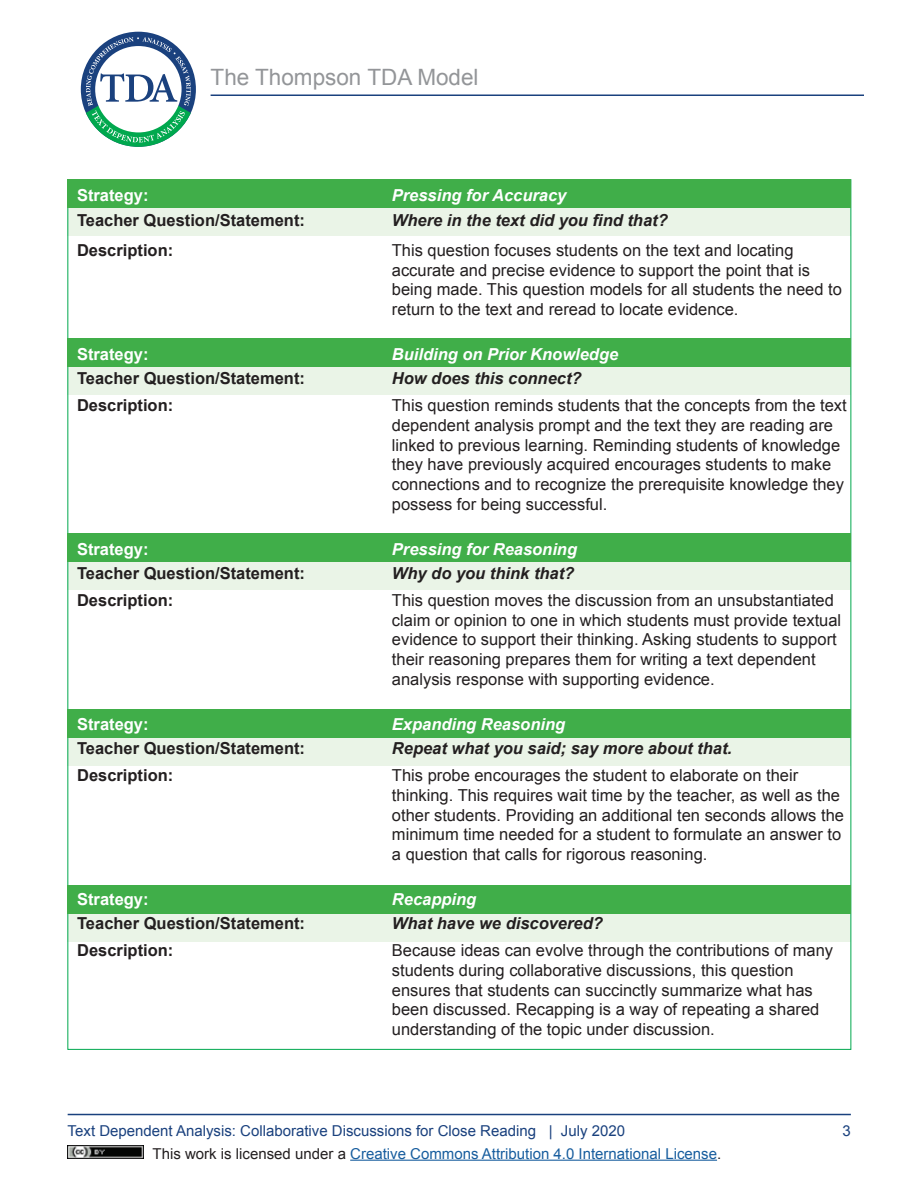
<style>
.page{position:relative;width:918px;height:1188px;background:#fff}
.page>*{position:absolute;margin:0;border:0;box-sizing:border-box;transform-origin:0 0}
.t1{font:22.5px "Arial";color:#939598}
.t2{font:16.5px/19.8px "Arial";color:#231f20}
.t3{font:700 16.5px/26.5px "Arial";color:#231f20}
.t4{font:italic 700 16.5px "Arial";color:#fff}
.t5{font:700 16.5px "Arial";color:#fff}
.t6{font:15px "Arial";color:#175d9e}
.t7{font:15px "Arial";color:#1a417e}
.s1{font-weight:700;font-style:italic}
.s2{color:#231f20}
</style>
<div class="page">
<hr style="left:68px;top:1114px;width:783px;height:1px;background:#1a417e">
<img style="left:68px;top:1145px;width:75px;height:14px">
<hr style="left:350px;top:1160px;width:367px;height:1px;background:#175d9e">
<div style="left:81px;top:32px;width:115px;height:115px;background:#1a417e;border-radius:50%"></div>
<svg style="left:83px;top:37px;width:110px;height:110px"></svg>
<hr style="left:211px;top:95px;width:653px;height:1px;background:#1a417e">
<div style="left:68px;top:914px;width:783px;height:28px;background:#eaf4e7"></div>
<div style="left:68px;top:207px;width:783px;height:28px;background:#eaf4e7"></div>
<div style="left:68px;top:367px;width:783px;height:28px;background:#eaf4e7"></div>
<div style="left:68px;top:561px;width:783px;height:28px;background:#eaf4e7"></div>
<div style="left:68px;top:738px;width:783px;height:28px;background:#eaf4e7"></div>
<div style="left:68px;top:179px;width:783px;height:28px;background:#40ae49"></div>
<div style="left:68px;top:886px;width:783px;height:28px;background:#40ae49"></div>
<div style="left:68px;top:339px;width:783px;height:28px;background:#40ae49"></div>
<div style="left:68px;top:533px;width:783px;height:28px;background:#40ae49"></div>
<div style="left:68px;top:710px;width:783px;height:28px;background:#40ae49"></div>
<h1 class="t1" style="left:211px;top:62px;width:270px">The Thompson TDA Model</h1>
<p class="t5" style="left:77px;top:184px;width:73px">Strategy:</p>
<p class="t4" style="left:392px;top:184px;width:176px">Pressing for Accuracy</p>
<p class="t3" style="left:77px;top:205px;width:229px;line-height:30px">Teacher Question/Statement:<br>Description:</p>
<p class="t2" style="left:392px;top:205px;width:403px;line-height:30px"><span class="s1">Where in the text did you find that?<br></span>This question focuses students on the text and locating</p>
<p class="t2" style="left:392px;top:260px;width:452px">accurate and precise evidence to support the point that is being made. This question models for all students the need to return to the text and reread to locate evidence.</p>
<p class="t5" style="left:77px;top:343px;width:73px">Strategy:</p>
<p class="t4" style="left:392px;top:343px;width:228px">Building on Prior Knowledge</p>
<p class="t3" style="left:77px;top:366px;width:229px">Teacher Question/Statement:<br>Description:</p>
<p class="t2" style="left:392px;top:366px;width:456px;line-height:26.5px"><span class="s1">How does this connect?<br></span>This question reminds students that the concepts from the text</p>
<p class="t2" style="left:392px;top:415px;width:454px">dependent analysis prompt and the text they are reading are linked to previous learning. Reminding students of knowledge they have previously acquired encourages students to make connections and to recognize the prerequisite knowledge they possess for being successful.</p>
<p class="t5" style="left:77px;top:538px;width:73px">Strategy:</p>
<p class="t4" style="left:392px;top:538px;width:187px">Pressing for Reasoning</p>
<p class="t3" style="left:77px;top:561px;width:229px">Teacher Question/Statement:<br>Description:</p>
<p class="t2" style="left:392px;top:560px;width:444px;line-height:26.5px"><span class="s1">Why do you think that?<br></span>This question moves the discussion from an unsubstantiated</p>
<p class="t2" style="left:392px;top:610px;width:451px">claim or opinion to one in which students must provide textual evidence to support their thinking. Asking students to support their reasoning prepares them for writing a text dependent analysis response with supporting evidence.</p>
<p class="t5" style="left:77px;top:713px;width:73px">Strategy:</p>
<p class="t4" style="left:392px;top:713px;width:175px">Expanding Reasoning</p>
<p class="t3" style="left:77px;top:736px;width:229px">Teacher Question/Statement:<br>Description:</p>
<p class="t2" style="left:392px;top:735px;width:408px;line-height:26.5px"><span class="s1">Repeat what you said; say more about that.<br></span>This probe encourages the student to elaborate on their</p>
<p class="t2" style="left:392px;top:785px;width:454px">thinking. This requires wait time by the teacher, as well as the other students. Providing an additional ten seconds allows the minimum time needed for a student to formulate an answer to a question that calls for rigorous reasoning.</p>
<p class="t5" style="left:77px;top:888px;width:73px">Strategy:</p>
<p class="t4" style="left:392px;top:888px;width:86px">Recapping</p>
<p class="t3" style="left:77px;top:911px;width:229px">Teacher Question/Statement:<br>Description:</p>
<p class="t2" style="left:392px;top:911px;width:443px;line-height:26.5px"><span class="s1">What have we discovered?<br></span>Because ideas can evolve through the contributions of many</p>
<p class="t2" style="left:392px;top:960px;width:429px">students during collaborative discussions, this question ensures that students can succinctly summarize what has been discussed. Recapping is a way of repeating a shared understanding of the topic under discussion.</p>
<p class="t7" style="left:68px;top:1121px;width:559px">Text Dependent Analysis: Collaborative Discussions for Close Reading | July 2020</p>
<p class="t7" style="left:843px;top:1121px;width:10px">3</p>
<p class="t6" style="left:153px;top:1144px;width:570px"><span class="s2">This work is licensed under a</span> Creative Commons Attribution 4.0 International License<span class="s2">.</span></p>
</div>
